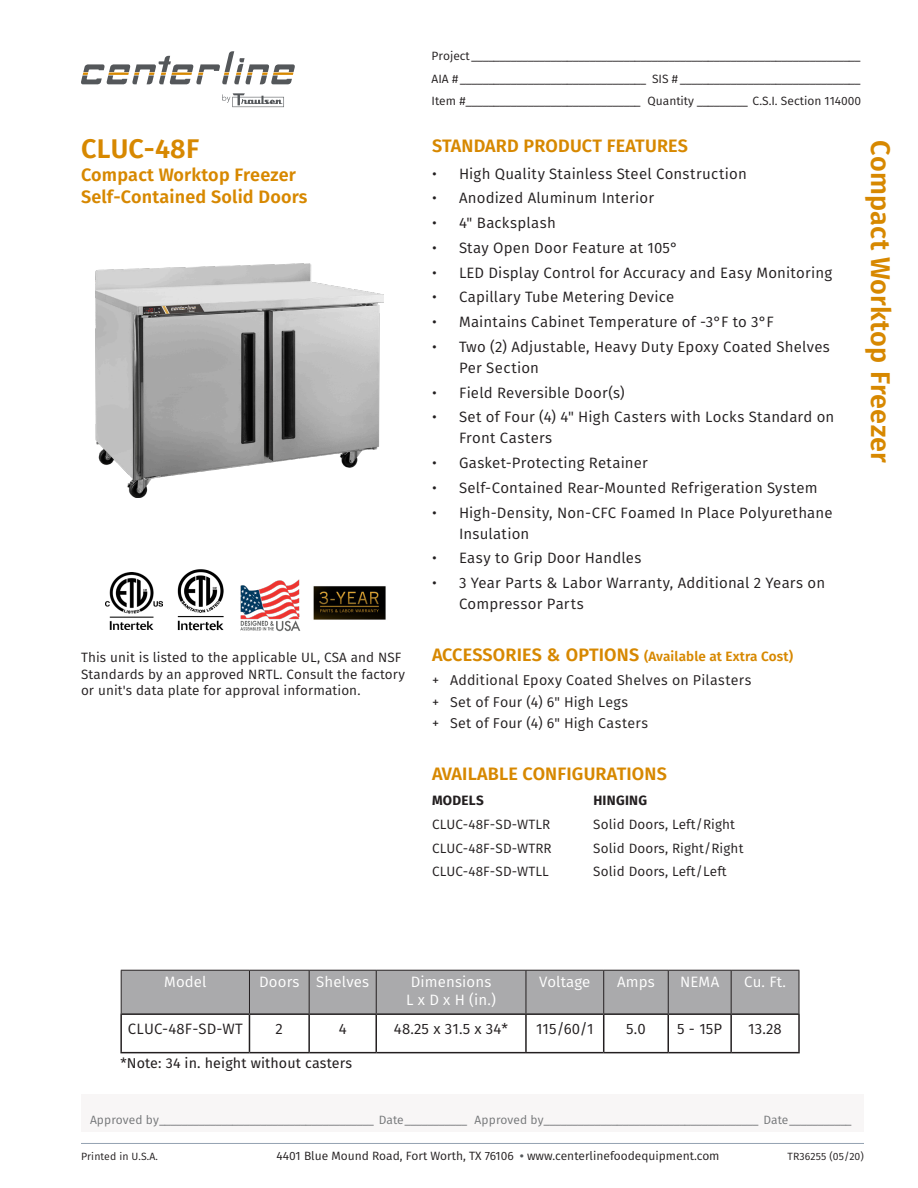
<style>
.page{position:relative;width:918px;height:1188px;background:#fff}
.page>*{position:absolute;margin:0;border:0;box-sizing:border-box;transform-origin:0 0}
.t1{font:600 27px "Fira Sans";letter-spacing:.01em;color:#d78800}
.Section_Headings{font:600 18px/22.5px "Fira Sans";letter-spacing:.01em;color:#d78800}
.t2{font:15px/21px "Fira Sans";letter-spacing:.015em;color:#231f20}
.Body_Calibri_10_12_L{font:15px "Fira Sans";letter-spacing:.01em;color:#fff}
.t3{font:14.25px "Fira Sans";letter-spacing:.02em;color:#231f20}
.t4{font:14.25px "Fira Sans";letter-spacing:.01em;color:#231f20}
.Body_Calibri_9_11_Re{font:13.5px/16.5px "Fira Sans";letter-spacing:.01em;color:#231f20}
.Section_Headings-2{font:600 13.5px "Fira Sans";letter-spacing:.01em;color:#d78800}
.Body_Calibri_9_11_Re-2{font:700 13.5px "Fira Sans";letter-spacing:.02em;color:#231f20}
.t5{font:12px/22.5px "Fira Sans";color:#231f20;text-align:justify}
.t6{font:12px "Fira Sans";color:#747678}
.t7{font:10.5px "Fira Sans";letter-spacing:.01em;color:#231f20}
.s1{font-size:18px}
.s2{font-weight:600;color:#54575a}
</style>
<div class="page">
<div style="left:81px;top:1094px;width:783px;height:38px;background:#f8f6f6"></div>
<hr style="left:81px;top:1143px;width:783px;height:1px;background:#94a3b2">
<svg style="left:222px;top:93px;width:62px;height:14px"></svg>
<svg style="left:81px;top:51px;width:214px;height:33px"></svg>
<div style="left:122px;top:971px;width:677px;height:42px;background:#aaaaac"></div>
<hr style="left:120px;top:1013px;width:129px;height:2px;background:#231f20">
<hr style="left:120px;top:1015px;width:2px;height:37px;background:#231f20">
<hr style="left:249px;top:1013px;width:60px;height:2px;background:#231f20">
<hr style="left:249px;top:1015px;width:1px;height:37px;background:#231f20">
<hr style="left:309px;top:1013px;width:67px;height:2px;background:#231f20">
<hr style="left:308px;top:1015px;width:2px;height:37px;background:#231f20">
<hr style="left:376px;top:1013px;width:150px;height:2px;background:#231f20">
<hr style="left:375px;top:1015px;width:2px;height:37px;background:#231f20">
<hr style="left:526px;top:1013px;width:78px;height:2px;background:#231f20">
<hr style="left:525px;top:1015px;width:2px;height:37px;background:#231f20">
<hr style="left:604px;top:1013px;width:64px;height:2px;background:#231f20">
<hr style="left:603px;top:1015px;width:1px;height:37px;background:#231f20">
<hr style="left:668px;top:1013px;width:63px;height:2px;background:#231f20">
<hr style="left:667px;top:1015px;width:2px;height:37px;background:#231f20">
<hr style="left:731px;top:1013px;width:69px;height:2px;background:#231f20">
<hr style="left:730px;top:1015px;width:2px;height:37px;background:#231f20">
<hr style="left:798px;top:1015px;width:2px;height:37px;background:#231f20">
<hr style="left:120px;top:1052px;width:129px;height:1px;background:#231f20">
<hr style="left:249px;top:1052px;width:60px;height:1px;background:#231f20">
<hr style="left:309px;top:1052px;width:67px;height:1px;background:#231f20">
<hr style="left:376px;top:1052px;width:150px;height:1px;background:#231f20">
<hr style="left:526px;top:1052px;width:78px;height:1px;background:#231f20">
<hr style="left:604px;top:1052px;width:64px;height:1px;background:#231f20">
<hr style="left:668px;top:1052px;width:63px;height:1px;background:#231f20">
<hr style="left:731px;top:1052px;width:69px;height:1px;background:#231f20">
<hr style="left:121px;top:970px;width:128px;height:1px;background:#231f20">
<hr style="left:121px;top:971px;width:1px;height:42px;background:#231f20">
<hr style="left:249px;top:970px;width:60px;height:1px;background:#231f20">
<hr style="left:249px;top:971px;width:1px;height:42px;background:#231f20">
<hr style="left:309px;top:970px;width:67px;height:1px;background:#231f20">
<hr style="left:309px;top:971px;width:1px;height:42px;background:#231f20">
<hr style="left:376px;top:970px;width:150px;height:1px;background:#231f20">
<hr style="left:376px;top:971px;width:1px;height:42px;background:#231f20">
<hr style="left:526px;top:970px;width:78px;height:1px;background:#231f20">
<hr style="left:526px;top:971px;width:1px;height:42px;background:#231f20">
<hr style="left:604px;top:970px;width:64px;height:1px;background:#231f20">
<hr style="left:603px;top:971px;width:1px;height:42px;background:#231f20">
<hr style="left:668px;top:970px;width:63px;height:1px;background:#231f20">
<hr style="left:668px;top:971px;width:1px;height:42px;background:#231f20">
<hr style="left:731px;top:970px;width:68px;height:1px;background:#231f20">
<hr style="left:731px;top:971px;width:1px;height:42px;background:#231f20">
<hr style="left:799px;top:971px;width:1px;height:42px;background:#231f20">
<img style="left:95px;top:263px;width:288px;height:234px">
<img style="left:177px;top:569px;width:47px;height:62px">
<img style="left:106px;top:572px;width:57px;height:57px">
<img style="left:313px;top:586px;width:73px;height:34px">
<img style="left:240px;top:579px;width:60px;height:52px">
<h1 class="t1" style="left:81px;top:130px;width:120px">CLUC-48F</h1>
<p class="Section_Headings" style="left:81px;top:163px;width:228px">Compact Worktop Freezer<br>Self-Contained Solid Doors</p>
<p class="Body_Calibri_9_11_Re" style="left:81px;top:649px;width:325px">This unit is listed to the applicable UL, CSA and NSF<br>Standards by an approved NRTL. Consult the factory or unit's data plate for approval information.</p>
<p class="t5" style="left:432px;top:45px;width:431px">Project_____________________________________________________________________ AIA # _________________________________ SIS # ________________________________ Item #_______________________________ Quantity _________ C.S.I. Section 114000</p>
<p class="Section_Headings" style="left:432px;top:134px;width:258px">STANDARD PRODUCT FEATURES</p>
<p class="t2" style="left:432px;top:163px;width:316px">• High Quality Stainless Steel Construction</p>
<p class="t2" style="left:432px;top:188px;width:224px">• Anodized Aluminum Interior</p>
<p class="t2" style="left:432px;top:212px;width:125px">• 4" Backsplash</p>
<p class="t2" style="left:432px;top:237px;width:248px">• Stay Open Door Feature at 105°</p>
<p class="t2" style="left:432px;top:262px;width:402px">• LED Display Control for Accuracy and Easy Monitoring</p>
<p class="t2" style="left:432px;top:287px;width:244px">• Capillary Tube Metering Device</p>
<p class="t2" style="left:432px;top:311px;width:343px">• Maintains Cabinet Temperature of -3°F to 3°F</p>
<p class="t2" style="left:459px;top:336px;width:372px;text-indent:-27px">• Two (2) Adjustable, Heavy Duty Epoxy Coated Shelves<br>Per Section</p>
<p class="t2" style="left:432px;top:382px;width:194px">• Field Reversible Door(s)</p>
<p class="t2" style="left:459px;top:407px;width:377px;text-indent:-27px">• Set of Four (4) 4" High Casters with Locks Standard on<br>Front Casters</p>
<p class="t2" style="left:432px;top:452px;width:218px">• Gasket-Protecting Retainer</p>
<p class="t2" style="left:432px;top:477px;width:387px">• Self-Contained Rear-Mounted Refrigeration System</p>
<p class="t2" style="left:459px;top:502px;width:375px;text-indent:-27px">• High-Density, Non-CFC Foamed In Place Polyurethane<br>Insulation</p>
<p class="t2" style="left:432px;top:548px;width:211px">• Easy to Grip Door Handles</p>
<p class="t2" style="left:459px;top:572px;width:368px;text-indent:-27px">• 3 Year Parts &amp; Labor Warranty, Additional 2 Years on<br>Compressor Parts</p>
<p class="Section_Headings-2" style="left:432px;top:647px;width:363px"><span class="s1">ACCESSORIES &amp; OPTIONS</span> (Available at Extra Cost)</p>
<p class="t3" style="left:432px;top:670px;width:321px">+ Additional Epoxy Coated Shelves on Pilasters</p>
<p class="t3" style="left:432px;top:692px;width:198px">+ Set of Four (4) 6" High Legs</p>
<p class="t3" style="left:432px;top:714px;width:218px">+ Set of Four (4) 6" High Casters</p>
<p class="Section_Headings" style="left:432px;top:763px;width:236px">AVAILABLE CONFIGURATIONS</p>
<p class="Body_Calibri_9_11_Re-2" style="left:432px;top:791px;width:53px">MODELS</p>
<p class="Body_Calibri_9_11_Re-2" style="left:593px;top:791px;width:55px">HINGING</p>
<p class="Body_Calibri_9_11_Re" style="left:432px;top:816px;width:120px">CLUC-48F-SD-WTLR</p>
<p class="Body_Calibri_9_11_Re" style="left:593px;top:816px;width:143px">Solid Doors, Left/Right</p>
<p class="Body_Calibri_9_11_Re" style="left:432px;top:840px;width:121px">CLUC-48F-SD-WTRR</p>
<p class="Body_Calibri_9_11_Re" style="left:593px;top:840px;width:152px">Solid Doors, Right/Right</p>
<p class="Body_Calibri_9_11_Re" style="left:432px;top:863px;width:118px">CLUC-48F-SD-WTLL</p>
<p class="Body_Calibri_9_11_Re" style="left:593px;top:863px;width:135px">Solid Doors, Left/Left</p>
<h1 class="t1" style="left:900px;top:140px;width:324px;rotate:90deg">Compact Worktop Freezer</h1>
<p class="Body_Calibri_10_12_L" style="left:164px;top:972px;width:44px">Model</p>
<p class="Body_Calibri_10_12_L" style="left:259px;top:972px;width:42px">Doors</p>
<p class="Body_Calibri_10_12_L" style="left:316px;top:972px;width:54px">Shelves</p>
<p class="Body_Calibri_10_12_L" style="left:411px;top:972px;width:82px">Dimensions</p>
<p class="Body_Calibri_10_12_L" style="left:406px;top:990px;width:91px">L x D x H (in.)</p>
<p class="Body_Calibri_10_12_L" style="left:539px;top:972px;width:53px">Voltage</p>
<p class="Body_Calibri_10_12_L" style="left:617px;top:972px;width:39px">Amps</p>
<p class="Body_Calibri_10_12_L" style="left:680px;top:972px;width:41px">NEMA</p>
<p class="Body_Calibri_10_12_L" style="left:744px;top:972px;width:43px">Cu. Ft.</p>
<p class="t2" style="left:128px;top:1019px;width:116px">CLUC-48F-SD-WT</p>
<p class="t2" style="left:276px;top:1019px;width:9px">2</p>
<p class="t2" style="left:339px;top:1019px;width:9px">4</p>
<p class="t2" style="left:394px;top:1019px;width:116px">48.25 x 31.5 x 34*</p>
<p class="t2" style="left:536px;top:1019px;width:59px">115/60/1</p>
<p class="t2" style="left:626px;top:1019px;width:21px">5.0</p>
<p class="t2" style="left:677px;top:1019px;width:46px">5 - 15P</p>
<p class="t2" style="left:748px;top:1019px;width:35px">13.28</p>
<p class="t4" style="left:120px;top:1053px;width:233px">*Note: 34 in. height without casters</p>
<p class="t6" style="left:90px;top:1111px;width:763px">Approved by______________________________________ Date___________ Approved by______________________________________ Date___________</p>
<p class="t7" style="left:81px;top:1149px;width:78px">Printed in U.S.A.</p>
<p class="t5" style="left:276px;top:1145px;width:445px">4401 Blue Mound Road, Fort Worth, TX 76106 <span class="s2">•</span> www.centerlinefoodequipment.com</p>
<p class="t7" style="left:788px;top:1149px;width:78px">TR36255 (05/20)</p>
</div>
